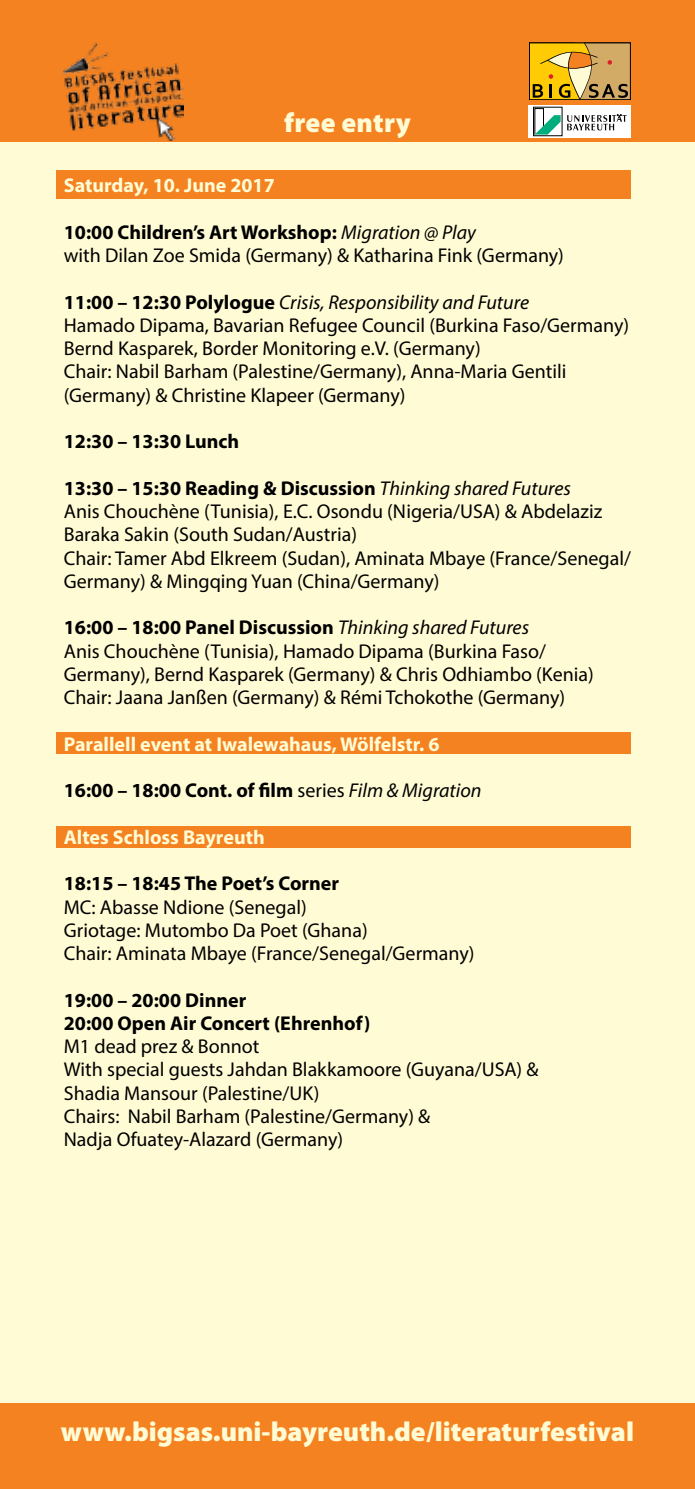
<style>
.page{position:relative;width:695px;height:1489px;background:#fff}
.page>*{position:absolute;margin:0;border:0;box-sizing:border-box;transform-origin:0 0}
.t1{font:900 27.5px "Myriad Pro";color:#fffcd5}
.t2{font:20px/23.2px "Myriad Pro";color:#000}
.t3{font:700 20px/23.2px "Myriad Pro";color:#000}
.t4{font:700 20px "Myriad Pro";color:#fffcd5}
.s1{font-weight:700}
.s2{font-style:italic}
.s3{font-weight:400}
.s4{font-weight:400;font-style:italic}
</style>
<div class="page">
<div style="left:0;top:106px;width:694px;height:1311px;background:#fffcd5"></div>
<div style="left:0;top:0;width:694px;height:142px;background:#f58220"></div>
<div style="left:0;top:1403px;width:694px;height:85px;background:#f58220"></div>
<div style="left:57px;top:170px;width:574px;height:28px;background:#f58220"></div>
<div style="left:57px;top:732px;width:574px;height:22px;background:#f58220"></div>
<div style="left:57px;top:826px;width:574px;height:21px;background:#f58220"></div>
<img style="left:64px;top:43px;width:119px;height:98px">
<svg style="left:532px;top:45px;width:96px;height:53px;background:#d0a841"></svg>
<div style="left:529px;top:43px;width:101px;height:57px;border:1px solid #000"></div>
<div style="left:528px;top:105px;width:103px;height:32px;background:#fff"></div>
<svg style="left:535px;top:109px;width:25px;height:25px"></svg>
<div style="left:533px;top:107px;width:29px;height:29px;border:1px solid #000"></div>
<svg style="left:567px;top:114px;width:59px;height:16px"></svg>
<h1 class="t1" style="left:284px;top:107px;width:128px">free entry</h1>
<p class="t4" style="left:64px;top:172px;width:212px">Saturday, 10. June 2017</p>
<p class="t2" style="left:64px;top:220px;width:501px"><span class="s1">10:00 Children’s Art Workshop:</span> <span class="s2">Migration @ Play<br></span>with Dilan Zoe Smida (Germany) &amp; Katharina Fink (Germany)</p>
<p class="t2" style="left:64px;top:290px;width:566px"><span class="s1">11:00 – 12:30 Polylogue</span> <span class="s2">Crisis, Responsibility and Future<br></span>Hamado Dipama, Bavarian Refugee Council (Burkina Faso/Germany)<br>Bernd Kasparek, Border Monitoring e.V. (Germany)<br>Chair: Nabil Barham (Palestine/Germany), Anna-Maria Gentili (Germany) &amp; Christine Klapeer (Germany)</p>
<p class="t3" style="left:64px;top:429px;width:177px">12:30 – 13:30 Lunch</p>
<p class="t2" style="left:64px;top:476px;width:568px"><span class="s1">13:30 – 15:30 Reading &amp; Discussion</span> <span class="s2">Thinking shared Futures<br></span>Anis Chouchène (Tunisia), E.C. Osondu (Nigeria/USA) &amp; Abdelaziz Baraka Sakin (South Sudan/Austria)<br>Chair: Tamer Abd Elkreem (Sudan), Aminata Mbaye (France/Senegal/ Germany) &amp; Mingqing Yuan (China/Germany)</p>
<p class="t2" style="left:64px;top:615px;width:531px"><span class="s1">16:00 – 18:00 Panel Discussion</span> <span class="s2">Thinking shared Futures<br></span>Anis Chouchène (Tunisia), Hamado Dipama (Burkina Faso/ Germany), Bernd Kasparek (Germany) &amp; Chris Odhiambo (Kenia)<br>Chair: Jaana Janßen (Germany) &amp; Rémi Tchokothe (Germany)</p>
<p class="t4" style="left:64px;top:731px;width:377px">Parallell event at Iwalewahaus, Wölfelstr. 6</p>
<p class="t3" style="left:64px;top:778px;width:419px">16:00 – 18:00 Cont. of film <span class="s3">series</span> <span class="s4">Film &amp; Migration</span></p>
<p class="t4" style="left:64px;top:824px;width:202px">Altes Schloss Bayreuth</p>
<p class="t3" style="left:64px;top:871px;width:277px">18:15 – 18:45 The Poet’s Corner</p>
<p class="t2" style="left:64px;top:894px;width:412px">MC: Abasse Ndione (Senegal)<br>Griotage: Mutombo Da Poet (Ghana)<br>Chair: Aminata Mbaye (France/Senegal/Germany)</p>
<p class="t3" style="left:64px;top:987px;width:308px">19:00 – 20:00 Dinner<br>20:00 Open Air Concert (Ehrenhof)</p>
<p class="t2" style="left:64px;top:1034px;width:476px">M1 dead prez &amp; Bonnot<br>With special guests Jahdan Blakkamoore (Guyana/USA) &amp; Shadia Mansour (Palestine/UK)<br>Chairs: Nabil Barham (Palestine/Germany) &amp;<br>Nadja Ofuatey-Alazard (Germany)</p>
<h1 class="t1" style="left:61px;top:1415px;width:574px">www.bigsas.uni-bayreuth.de/literaturfestival</h1>
</div>
